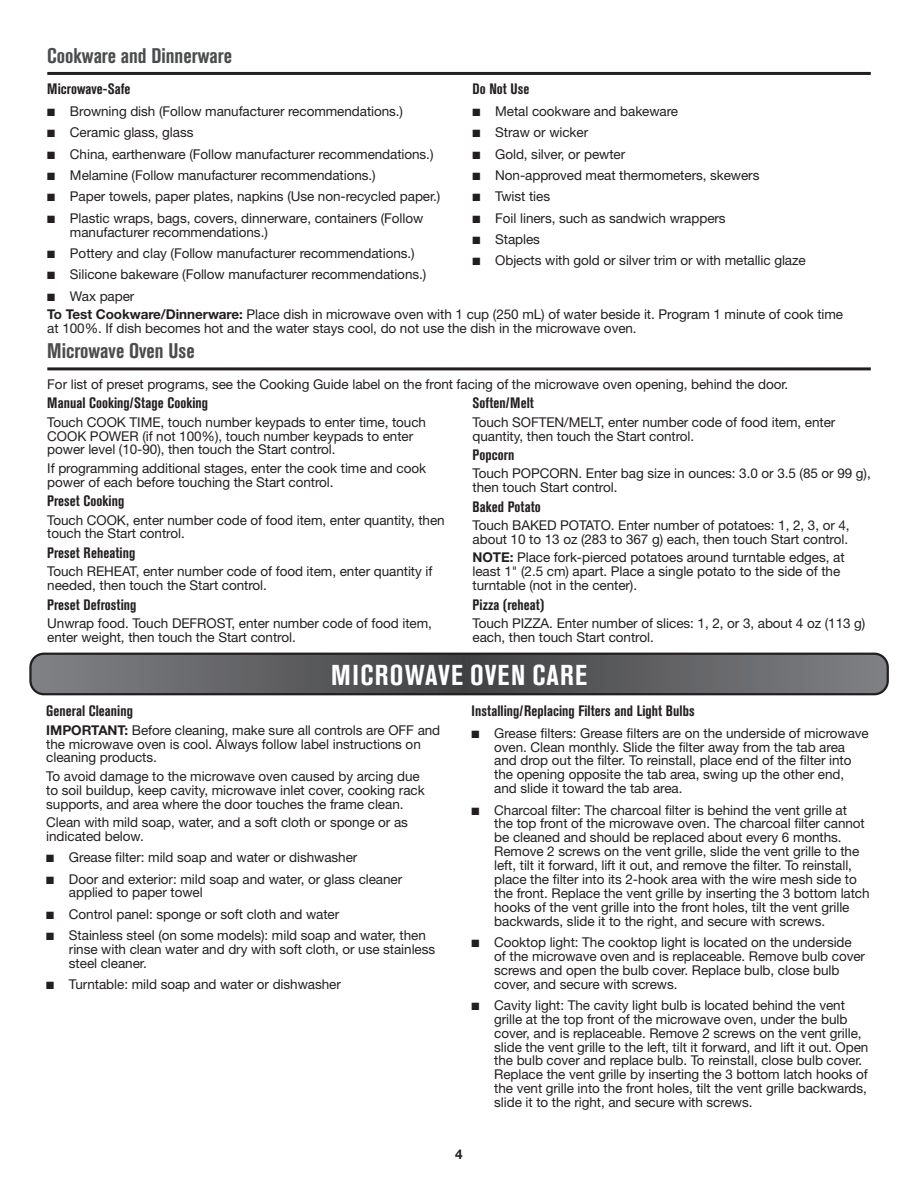
<style>
.page{position:relative;width:918px;height:1188px;background:#fff}
.page>*{position:absolute;margin:0;border:0;box-sizing:border-box;transform-origin:0 0}
.Heading_1_Cook{font:700 condensed 28.5px "Akzidenz Grotesk Pro";letter-spacing:.035em;color:#fff}
.Heading_2_Cook{font:700 condensed 21px "Akzidenz Grotesk Pro";color:#4b4c4d}
.Heading_3{font:700 condensed 15px "Akzidenz Grotesk Pro";letter-spacing:.005em;color:#231f20}
.Body{font:13.5px/13.8px "Helvetica Neue";letter-spacing:-.005em;color:#231f20}
.t1{font:700 13.5px "Helvetica Neue";color:#231f20}
.s1{font-weight:700}
</style>
<div class="page">
<hr style="left:47px;top:72px;width:824px;height:3px;background:#231f20">
<hr style="left:47px;top:367px;width:824px;height:3px;background:#231f20">
<svg style="left:32px;top:655px;width:855px;height:38px;background:#616264"></svg>
<div style="left:29px;top:653px;width:860px;height:42px;border:2px solid #231f20;border-radius:13px"></div>
<h2 class="Heading_2_Cook" style="left:47px;top:42px;width:186px">Cookware and Dinnerware</h2>
<h3 class="Heading_3" style="left:47px;top:80px;width:85px">Microwave-Safe</h3>
<p class="Body" style="left:47px;top:104px;width:357px">■ Browning dish (Follow manufacturer recommendations.)</p>
<p class="Body" style="left:47px;top:125px;width:148px">■ Ceramic glass, glass</p>
<p class="Body" style="left:47px;top:147px;width:388px">■ China, earthenware (Follow manufacturer recommendations.)</p>
<p class="Body" style="left:47px;top:168px;width:330px">■ Melamine (Follow manufacturer recommendations.)</p>
<p class="Body" style="left:47px;top:189px;width:395px">■ Paper towels, paper plates, napkins (Use non-recycled paper.)</p>
<p class="Body" style="left:70px;top:211px;width:355px;text-indent:-23px">■ Plastic wraps, bags, covers, dinnerware, containers (Follow manufacturer recommendations.)</p>
<p class="Body" style="left:47px;top:246px;width:369px">■ Pottery and clay (Follow manufacturer recommendations.)</p>
<p class="Body" style="left:47px;top:267px;width:381px">■ Silicone bakeware (Follow manufacturer recommendations.)</p>
<p class="Body" style="left:47px;top:289px;width:89px">■ Wax paper</p>
<h3 class="Heading_3" style="left:473px;top:80px;width:58px">Do Not Use</h3>
<p class="Body" style="left:473px;top:104px;width:207px">■ Metal cookware and bakeware</p>
<p class="Body" style="left:473px;top:125px;width:117px">■ Straw or wicker</p>
<p class="Body" style="left:473px;top:147px;width:154px">■ Gold, silver, or pewter</p>
<p class="Body" style="left:473px;top:168px;width:288px">■ Non-approved meat thermometers, skewers</p>
<p class="Body" style="left:473px;top:189px;width:79px">■ Twist ties</p>
<p class="Body" style="left:473px;top:211px;width:255px">■ Foil liners, such as sandwich wrappers</p>
<p class="Body" style="left:473px;top:232px;width:69px">■ Staples</p>
<p class="Body" style="left:473px;top:254px;width:335px">■ Objects with gold or silver trim or with metallic glaze</p>
<p class="Body" style="left:47px;top:307px;width:797px"><span class="s1">To Test Cookware/Dinnerware:</span> Place dish in microwave oven with 1 cup (250 mL) of water beside it. Program 1 minute of cook time at 100%. If dish becomes hot and the water stays cool, do not use the dish in the microwave oven.</p>
<h2 class="Heading_2_Cook" style="left:47px;top:338px;width:149px">Microwave Oven Use</h2>
<p class="Body" style="left:47px;top:377px;width:743px">For list of preset programs, see the Cooking Guide label on the front facing of the microwave oven opening, behind the door.</p>
<h3 class="Heading_3" style="left:47px;top:393px;width:162px">Manual Cooking/Stage Cooking</h3>
<p class="Body" style="left:47px;top:415px;width:380px">Touch COOK TIME, touch number keypads to enter time, touch<br>COOK POWER (if not 100%), touch number keypads to enter power level (10-90), then touch the Start control.</p>
<p class="Body" style="left:47px;top:461px;width:380px">If programming additional stages, enter the cook time and cook power of each before touching the Start control.</p>
<h3 class="Heading_3" style="left:47px;top:491px;width:79px">Preset Cooking</h3>
<p class="Body" style="left:47px;top:513px;width:399px">Touch COOK, enter number code of food item, enter quantity, then touch the Start control.</p>
<h3 class="Heading_3" style="left:47px;top:543px;width:90px">Preset Reheating</h3>
<p class="Body" style="left:47px;top:564px;width:387px">Touch REHEAT, enter number code of food item, enter quantity if needed, then touch the Start control.</p>
<h3 class="Heading_3" style="left:47px;top:595px;width:91px">Preset Defrosting</h3>
<p class="Body" style="left:47px;top:616px;width:386px">Unwrap food. Touch DEFROST, enter number code of food item, enter weight, then touch the Start control.</p>
<h3 class="Heading_3" style="left:473px;top:393px;width:63px">Soften/Melt</h3>
<p class="Body" style="left:473px;top:415px;width:364px">Touch SOFTEN/MELT, enter number code of food item, enter quantity, then touch the Start control.</p>
<h3 class="Heading_3" style="left:473px;top:445px;width:43px">Popcorn</h3>
<p class="Body" style="left:473px;top:467px;width:400px">Touch POPCORN. Enter bag size in ounces: 3.0 or 3.5 (85 or 99 g), then touch Start control.</p>
<h3 class="Heading_3" style="left:473px;top:497px;width:70px">Baked Potato</h3>
<p class="Body" style="left:473px;top:518px;width:379px">Touch BAKED POTATO. Enter number of potatoes: 1, 2, 3, or 4, about 10 to 13 oz (283 to 367 g) each, then touch Start control.</p>
<p class="Body" style="left:473px;top:551px;width:374px"><span class="s1">NOTE:</span> Place fork-pierced potatoes around turntable edges, at least 1" (2.5 cm) apart. Place a single potato to the side of the turntable (not in the center).</p>
<h3 class="Heading_3" style="left:473px;top:595px;width:73px">Pizza (reheat)</h3>
<p class="Body" style="left:473px;top:616px;width:394px">Touch PIZZA. Enter number of slices: 1, 2, or 3, about 4 oz (113 g) each, then touch Start control.</p>
<h1 class="Heading_1_Cook" style="left:331px;top:656px;width:257px">MICROWAVE OVEN CARE</h1>
<h3 class="Heading_3" style="left:46px;top:701px;width:88px">General Cleaning</h3>
<p class="Body" style="left:46px;top:723px;width:396px"><span class="s1">IMPORTANT:</span> Before cleaning, make sure all controls are OFF and the microwave oven is cool. Always follow label instructions on cleaning products.</p>
<p class="Body" style="left:46px;top:769px;width:380px">To avoid damage to the microwave oven caused by arcing due to soil buildup, keep cavity, microwave inlet cover, cooking rack supports, and area where the door touches the frame clean.</p>
<p class="Body" style="left:46px;top:815px;width:363px">Clean with mild soap, water, and a soft cloth or sponge or as indicated below.</p>
<p class="Body" style="left:46px;top:850px;width:313px">■ Grease filter: mild soap and water or dishwasher</p>
<p class="Body" style="left:69px;top:872px;width:335px;text-indent:-23px">■ Door and exterior: mild soap and water, or glass cleaner applied to paper towel</p>
<p class="Body" style="left:46px;top:907px;width:294px">■ Control panel: sponge or soft cloth and water</p>
<p class="Body" style="left:69px;top:928px;width:368px;text-indent:-23px">■ Stainless steel (on some models): mild soap and water, then rinse with clean water and dry with soft cloth, or use stainless steel cleaner.</p>
<p class="Body" style="left:46px;top:977px;width:296px">■ Turntable: mild soap and water or dishwasher</p>
<h3 class="Heading_3" style="left:472px;top:701px;width:225px">Installing/Replacing Filters and Light Bulbs</h3>
<p class="Body" style="left:494px;top:726px;width:376px;text-indent:-23px">■ Grease filters: Grease filters are on the underside of microwave oven. Clean monthly. Slide the filter away from the tab area and drop out the filter. To reinstall, place end of the filter into the opening opposite the tab area, swing up the other end, and slide it toward the tab area.</p>
<p class="Body" style="left:494px;top:803px;width:377px;text-indent:-23px">■ Charcoal filter: The charcoal filter is behind the vent grille at<br>the top front of the microwave oven. The charcoal filter cannot be cleaned and should be replaced about every 6 months.<br>Remove 2 screws on the vent grille, slide the vent grille to the left, tilt it forward, lift it out, and remove the filter. To reinstall, place the filter into its 2-hook area with the wire mesh side to the front. Replace the vent grille by inserting the 3 bottom latch hooks of the vent grille into the front holes, tilt the vent grille backwards, slide it to the right, and secure with screws.</p>
<p class="Body" style="left:494px;top:935px;width:372px;text-indent:-23px">■ Cooktop light: The cooktop light is located on the underside of the microwave oven and is replaceable. Remove bulb cover screws and open the bulb cover. Replace bulb, close bulb cover, and secure with screws.</p>
<p class="Body" style="left:494px;top:998px;width:376px;text-indent:-23px">■ Cavity light: The cavity light bulb is located behind the vent grille at the top front of the microwave oven, under the bulb cover, and is replaceable. Remove 2 screws on the vent grille, slide the vent grille to the left, tilt it forward, and lift it out. Open the bulb cover and replace bulb. To reinstall, close bulb cover.<br>Replace the vent grille by inserting the 3 bottom latch hooks of the vent grille into the front holes, tilt the vent grille backwards, slide it to the right, and secure with screws.</p>
<p class="t1" style="left:455px;top:1146px;width:9px">4</p>
</div>
